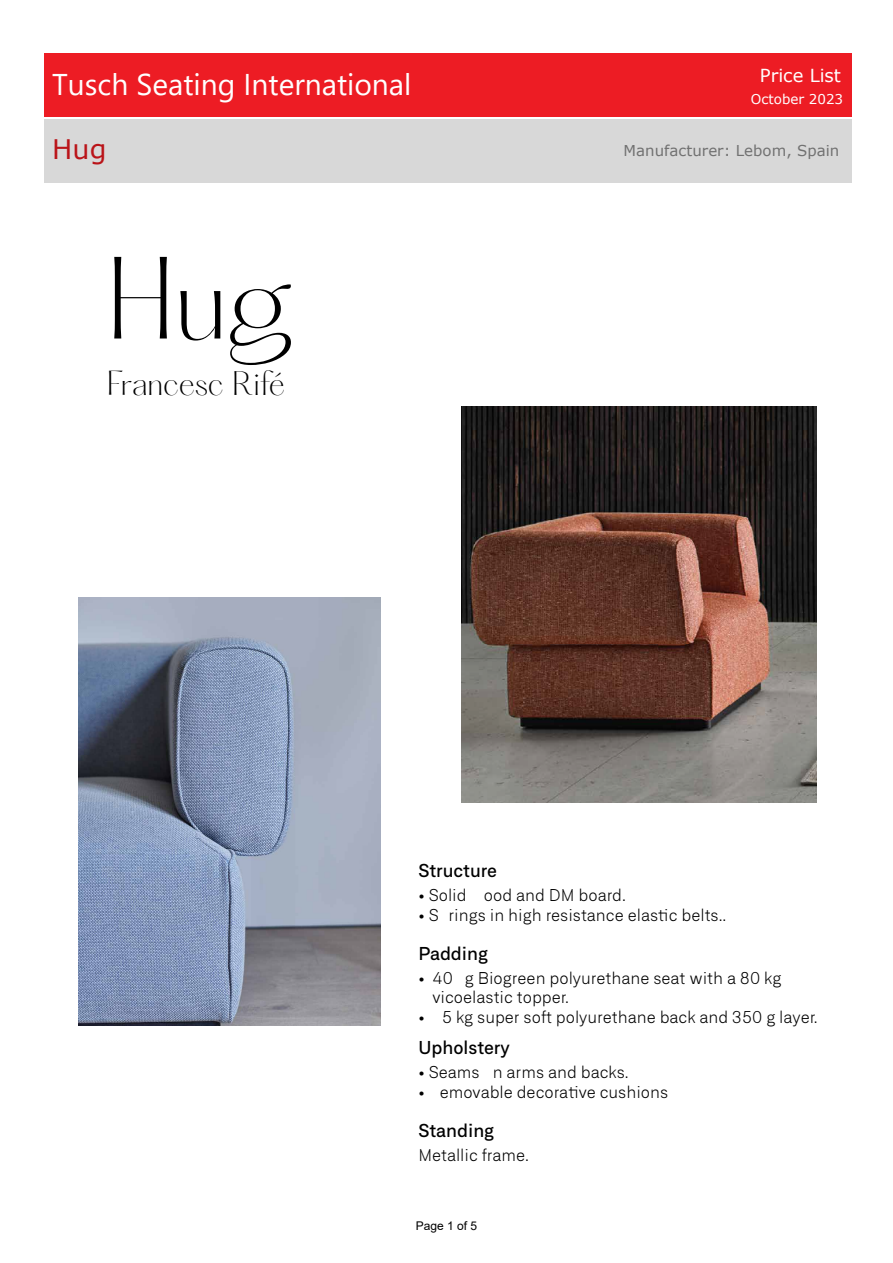
<style>
.page{position:relative;width:893px;height:1263px;background:#fff}
.page>*{position:absolute;margin:0;border:0;box-sizing:border-box;transform-origin:0 0}
.t1{font:300 102px "PP Hatton";color:#000}
.t2{font:30px "Segoe UI";color:#fff}
.t3{font:300 30px "PP Hatton";letter-spacing:-.01em;color:#000}
.t4{font:27px "Verdana";color:#ba1419}
.t5{font:500 18px "Neufile Grotesk";color:#000}
.t6{font:18px "Verdana";color:#fff}
.t7{font:300 16.5px/19.8px "Neufile Grotesk";color:#000}
.t8{font:15px "Verdana";letter-spacing:.005em;color:#717171}
.t9{font:13.5px "Verdana";color:#fff}
.t10{font:12px "Arial";color:#000}
</style>
<div class="page">
<div style="left:44px;top:53px;width:807px;height:64px;background:#ed1c24"></div>
<div style="left:44px;top:119px;width:807px;height:64px;background:#d8d8d8"></div>
<img style="left:79px;top:598px;width:302px;height:427px">
<img style="left:461px;top:406px;width:355px;height:397px">
<h2 class="t2" style="left:52px;top:56px;width:361px">Tusch Seating International</h2>
<p class="t6" style="left:760px;top:63px;width:83px">Price List</p>
<p class="t9" style="left:751px;top:90px;width:94px">October 2023</p>
<h3 class="t4" style="left:52px;top:131px;width:56px">Hug</h3>
<p class="t8" style="left:623px;top:141px;width:217px">Manufacturer: Lebom, Spain</p>
<h1 class="t1" style="left:107px;top:244px;width:189px">Hug</h1>
<h2 class="t3" style="left:107px;top:367px;width:179px">Francesc Rifé</h2>
<p class="t5" style="left:418px;top:859px;width:80px">Structure</p>
<p class="t7" style="left:418px;top:885px;width:209px">• Solid ood and DM board.</p>
<p class="t7" style="left:418px;top:905px;width:310px">• S rings in high resistance elastic belts..</p>
<p class="t5" style="left:418px;top:942px;width:71px">Padding</p>
<p class="t7" style="left:432px;top:967px;width:350px;text-indent:-14px">• 40 g Biogreen polyurethane seat with a 80 kg vicoelastic topper.</p>
<p class="t7" style="left:418px;top:1007px;width:401px">• 5 kg super soft polyurethane back and 350 g layer.</p>
<p class="t5" style="left:418px;top:1036px;width:93px">Upholstery</p>
<p class="t7" style="left:418px;top:1062px;width:212px">• Seams n arms and backs.</p>
<p class="t7" style="left:418px;top:1082px;width:251px">• emovable decorative cushions</p>
<p class="t5" style="left:418px;top:1119px;width:77px">Standing</p>
<p class="t7" style="left:418px;top:1144px;width:112px">Metallic frame.</p>
<p class="t10" style="left:416px;top:1218px;width:63px">Page 1 of 5</p>
</div>
